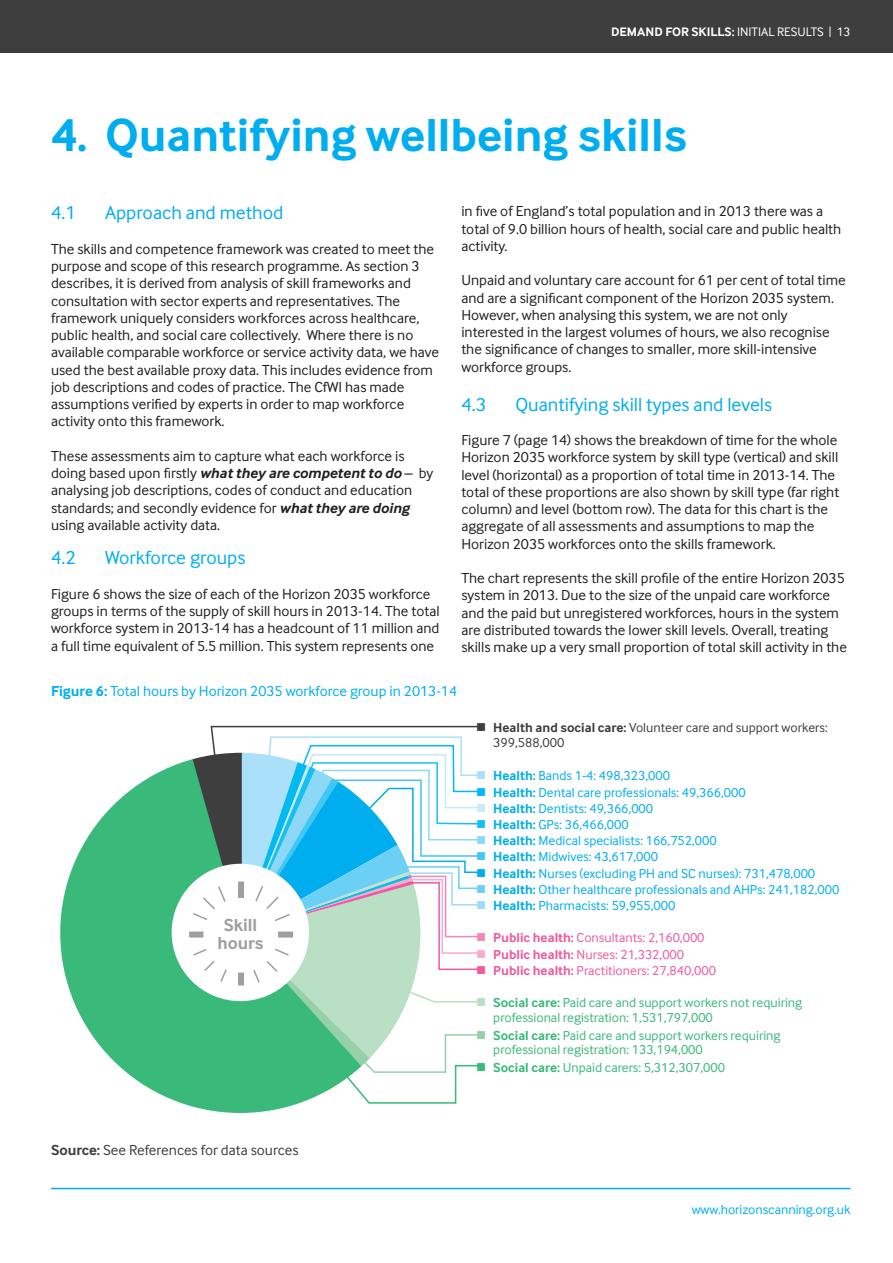
<style>
.page{position:relative;width:893px;height:1263px;background:#fff}
.page>*{position:absolute;margin:0;border:0;box-sizing:border-box;transform-origin:0 0}
.t1{font:700 48px "Inter Face";color:#00aeef}
.t2{font:19.5px "Inter Face";color:#00aeef}
.t3{font:700 18px/18px "Inter Face";color:#9d9fa2;text-align:center}
.t4{font:15px/17.2px "Inter Face";color:#231f20}
.t5{font:15px "Inter Face";color:#00aeef}
.t6{font:15px "Inter Face";color:#3e3e3f}
.t7{font:13.5px "Inter Face";color:#00aeef}
.t8{font:13.5px/14.9px "Inter Face";color:#39b97a}
.t9{font:13.5px "Inter Face";color:#ef59a1}
.t10{font:13.5px/14.9px "Inter Face";color:#3e3e3f}
.t11{font:12.75px "Inter Face Typo";color:#fff}
.s1{font-weight:700}
.s2{font-weight:700;font-style:italic}
.s3{color:#aae0f9}
.s4{color:#00baf1}
.s5{color:#c6eafa}
.s6{color:#15c0f2}
.s7{color:#8dd7f7}
.s8{color:#40c7f4}
.s9{color:#6bcff6}
.s10{color:#9cdcf8}
.s11{color:#f287b6}
.s12{color:#f5adce}
.s13{color:#b9dfc4}
.s14{color:#95d0ab}
</style>
<div class="page">
<div style="left:0;top:0;width:893px;height:53px;background:#3e3e3f"></div>
<hr style="left:51px;top:1188px;width:799px;height:1px;background:#00aeef">
<svg style="left:60px;top:826px;width:237px;height:287px"></svg>
<svg style="left:95px;top:725px;width:389px;height:379px"></svg>
<div style="left:203px;top:898px;width:75px;height:75px;background:#fff;border-radius:50%"></div>
<p class="t11" style="left:611px;top:23px;width:241px"><span class="s1">DEMAND FOR SKILLS:</span> INITIAL RESULTS | 13</p>
<h1 class="t1" style="left:51px;top:105px;width:637px">4. Quantifying wellbeing skills</h1>
<h2 class="t2" style="left:51px;top:201px;width:26px">4.1</h2>
<h2 class="t2" style="left:105px;top:201px;width:180px">Approach and method</h2>
<p class="t4" style="left:51px;top:240px;width:390px">The skills and competence framework was created to meet the purpose and scope of this research programme. As section 3 describes, it is derived from analysis of skill frameworks and consultation with sector experts and representatives. The framework uniquely considers workforces across healthcare, public health, and social care collectively. Where there is no available comparable workforce or service activity data, we have used the best available proxy data. This includes evidence from job descriptions and codes of practice. The CfWI has made assumptions verified by experts in order to map workforce activity onto this framework.</p>
<p class="t4" style="left:51px;top:447px;width:384px">These assessments aim to capture what each workforce is doing based upon firstly <span class="s2">what they are competent to do</span> – by analysing job descriptions, codes of conduct and education standards; and secondly evidence for <span class="s2">what they are doing </span>using available activity data.</p>
<h2 class="t2" style="left:51px;top:546px;width:26px">4.2</h2>
<h2 class="t2" style="left:105px;top:546px;width:142px">Workforce groups</h2>
<p class="t4" style="left:51px;top:585px;width:390px">Figure 6 shows the size of each of the Horizon 2035 workforce groups in terms of the supply of skill hours in 2013-14. The total workforce system in 2013-14 has a headcount of 11 million and a full time equivalent of 5.5 million. This system represents one</p>
<p class="t4" style="left:461px;top:202px;width:381px">in five of England’s total population and in 2013 there was a total of 9.0 billion hours of health, social care and public health activity.</p>
<p class="t4" style="left:461px;top:271px;width:386px">Unpaid and voluntary care account for 61 per cent of total time and are a significant component of the Horizon 2035 system.<br>However, when analysing this system, we are not only interested in the largest volumes of hours, we also recognise the significance of changes to smaller, more skill-intensive workforce groups.</p>
<h2 class="t2" style="left:461px;top:392px;width:26px">4.3</h2>
<h2 class="t2" style="left:515px;top:392px;width:258px">Quantifying skill types and levels</h2>
<p class="t4" style="left:461px;top:431px;width:379px">Figure 7 (page 14) shows the breakdown of time for the whole Horizon 2035 workforce system by skill type (vertical) and skill level (horizontal) as a proportion of total time in 2013-14. The total of these proportions are also shown by skill type (far right column) and level (bottom row). The data for this chart is the aggregate of all assessments and assumptions to map the Horizon 2035 workforces onto the skills framework.</p>
<p class="t4" style="left:461px;top:569px;width:387px">The chart represents the skill profile of the entire Horizon 2035 system in 2013. Due to the size of the unpaid care workforce and the paid but unregistered workforces, hours in the system are distributed towards the lower skill levels. Overall, treating skills make up a very small proportion of total skill activity in the</p>
<p class="t5" style="left:51px;top:682px;width:408px"><span class="s1">Figure 6:</span> Total hours by Horizon 2035 workforce group in 2013-14</p>
<p class="t3" style="left:217px;top:916px;width:48px">Skill hours</p>
<p class="t10" style="left:493px;top:719px;width:336px;text-indent:-17px">■ <span class="s1">Health and social care:</span> Volunteer care and support workers:<br>399,588,000</p>
<p class="t7" style="left:476px;top:767px;width:195px"><span class="s3">■</span> <span class="s1">Health:</span> Bands 1-4: 498,323,000</p>
<p class="t7" style="left:476px;top:784px;width:271px"><span class="s4">■</span> <span class="s1">Health:</span> Dental care professionals: 49,366,000</p>
<p class="t7" style="left:476px;top:800px;width:178px"><span class="s5">■</span> <span class="s1">Health:</span> Dentists: 49,366,000</p>
<p class="t7" style="left:476px;top:816px;width:154px"><span class="s6">■</span> <span class="s1">Health:</span> GPs: 36,466,000</p>
<p class="t7" style="left:476px;top:832px;width:242px"><span class="s7">■</span> <span class="s1">Health:</span> Medical specialists: 166,752,000</p>
<p class="t7" style="left:476px;top:848px;width:183px"><span class="s8">■</span> <span class="s1">Health:</span> Midwives: 43,617,000</p>
<p class="t7" style="left:476px;top:865px;width:340px">■ <span class="s1">Health:</span> Nurses (excluding PH and SC nurses): 731,478,000</p>
<p class="t7" style="left:476px;top:881px;width:364px"><span class="s9">■</span> <span class="s1">Health:</span> Other healthcare professionals and AHPs: 241,182,000</p>
<p class="t7" style="left:476px;top:897px;width:201px"><span class="s10">■</span> <span class="s1">Health:</span> Pharmacists: 59,955,000</p>
<p class="t9" style="left:476px;top:929px;width:230px"><span class="s11">■</span> <span class="s1">Public health:</span> Consultants: 2,160,000</p>
<p class="t9" style="left:476px;top:946px;width:209px"><span class="s12">■</span> <span class="s1">Public health:</span> Nurses: 21,332,000</p>
<p class="t9" style="left:476px;top:962px;width:241px">■ <span class="s1">Public health:</span> Practitioners: 27,840,000</p>
<p class="t8" style="left:493px;top:995px;width:310px;text-indent:-17px"><span class="s13">■</span> <span class="s1">Social care:</span> Paid care and support workers not requiring professional registration: 1,531,797,000</p>
<p class="t8" style="left:493px;top:1027px;width:289px;text-indent:-17px"><span class="s14">■</span> <span class="s1">Social care:</span> Paid care and support workers requiring professional registration: 133,194,000</p>
<p class="t8" style="left:476px;top:1059px;width:250px">■ <span class="s1">Social care:</span> Unpaid carers: 5,312,307,000</p>
<p class="t6" style="left:51px;top:1141px;width:249px"><span class="s1">Source:</span> See References for data sources</p>
<p class="t7" style="left:692px;top:1201px;width:160px">www.horizonscanning.org.uk</p>
</div>
